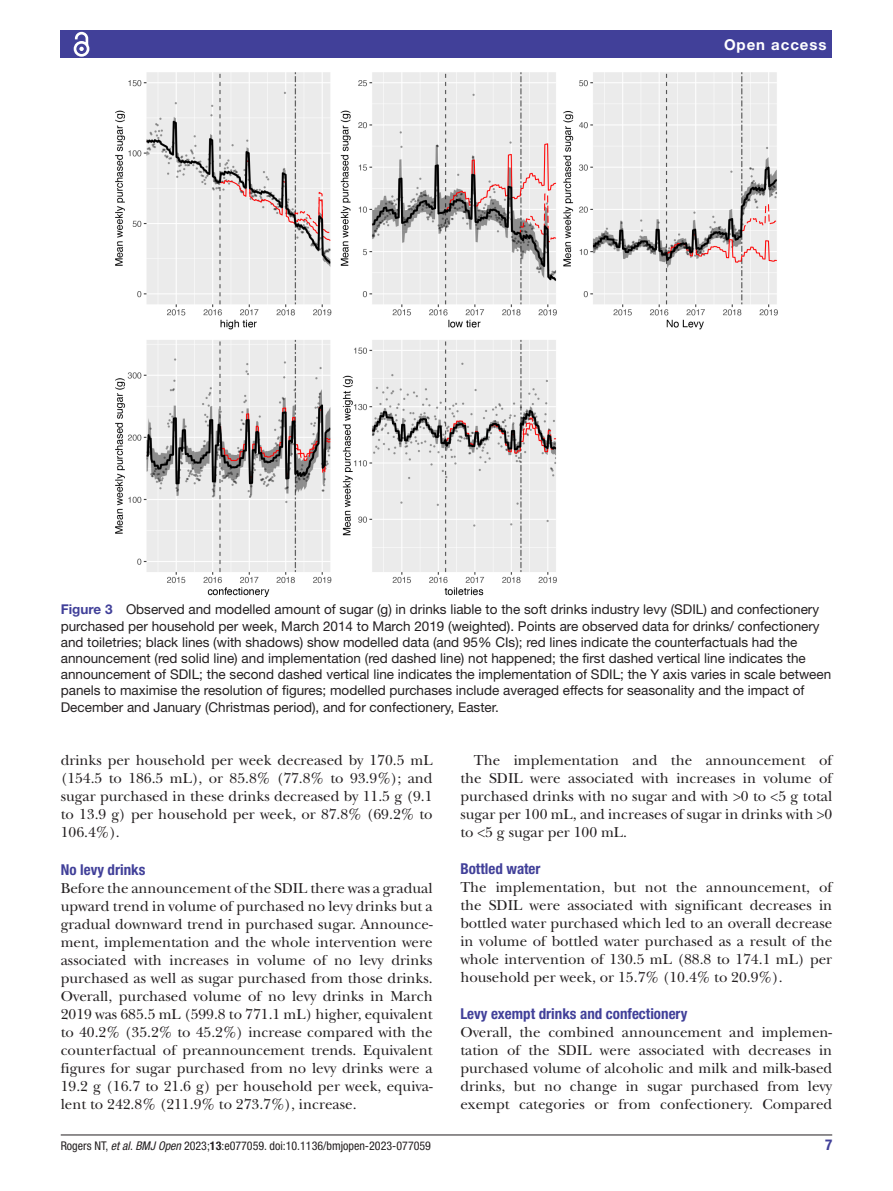
<style>
.page{position:relative;width:893px;height:1191px;background:#fff}
.page>*{position:absolute;margin:0;border:0;box-sizing:border-box;transform-origin:0 0}
.t1{font:15px/18px "New Baskerville";color:#231f20;text-align:justify}
.t2{font:700 condensed 15px "Helvetica Neue LT Std";color:#414099}
.t3{font:700 15px "Helvetica Neue LT Std";letter-spacing:.065em;color:#fff}
.t4{font:13.5px/16.2px "Helvetica Neue LT Std";color:#231f20}
.t5{font:condensed 12px "Helvetica Neue LT Std";color:#231f20}
.s1{font-weight:700;color:#414099}
.s2{font-style:italic}
.s3{font-weight:700}
</style>
<div class="page">
<hr style="left:61px;top:1134px;width:771px;height:1px;background:#231f20">
<div style="left:61px;top:31px;width:771px;height:27px;background:#414099"></div>
<svg style="left:73px;top:31px;width:17px;height:26px"></svg>
<img style="left:116px;top:73px;width:661px;height:523px">
<p class="t3" style="left:724px;top:35px;width:104px">Open access</p>
<p class="t4" style="left:61px;top:601px;width:772px"><span class="s1">Figure 3</span> Observed and modelled amount of sugar (g) in drinks liable to the soft drinks industry levy (SDIL) and confectionery purchased per household per week, March 2014 to March 2019 (weighted). Points are observed data for drinks/ confectionery and toiletries; black lines (with shadows) show modelled data (and 95% CIs); red lines indicate the counterfactuals had the announcement (red solid line) and implementation (red dashed line) not happened; the first dashed vertical line indicates the announcement of SDIL; the second dashed vertical line indicates the implementation of SDIL; the Y axis varies in scale between panels to maximise the resolution of figures; modelled purchases include averaged effects for seasonality and the impact of December and January (Christmas period), and for confectionery, Easter.</p>
<p class="t1" style="left:61px;top:751px;width:373px">drinks per household per week decreased by 170.5 mL (154.5 to 186.5 mL), or 85.8% (77.8% to 93.9%); and sugar purchased in these drinks decreased by 11.5 g (9.1 to 13.9 g) per household per week, or 87.8% (69.2% to 106.4%).</p>
<p class="t2" style="left:61px;top:861px;width:86px">No levy drinks</p>
<p class="t1" style="left:61px;top:879px;width:373px">Before the announcement of the SDIL there was a gradual upward trend in volume of purchased no levy drinks but a gradual downward trend in purchased sugar. Announce&shy;ment, implementation and the whole intervention were associated with increases in volume of no levy drinks purchased as well as sugar purchased from those drinks.<br>Overall, purchased volume of no levy drinks in March 2019 was 685.5 mL (599.8 to 771.1 mL) higher, equivalent to 40.2% (35.2% to 45.2%) increase compared with the counterfactual of preannouncement trends. Equivalent figures for sugar purchased from no levy drinks were a 19.2 g (16.7 to 21.6 g) per household per week, equiva&shy;lent to 242.8% (211.9% to 273.7%), increase.</p>
<p class="t1" style="left:460px;top:751px;width:373px;text-indent:13px">The implementation and the announcement of the SDIL were associated with increases in volume of purchased drinks with no sugar and with &gt;0 to &lt;5 g total sugar per 100 mL, and increases of sugar in drinks with &gt;0 to &lt;5 g sugar per 100 mL.</p>
<p class="t2" style="left:460px;top:859px;width:82px">Bottled water</p>
<p class="t1" style="left:460px;top:878px;width:373px">The implementation, but not the announcement, of the SDIL were associated with significant decreases in bottled water purchased which led to an overall decrease in volume of bottled water purchased as a result of the whole intervention of 130.5 mL (88.8 to 174.1 mL) per household per week, or 15.7% (10.4% to 20.9%).</p>
<p class="t2" style="left:460px;top:1005px;width:229px">Levy exempt drinks and confectionery</p>
<p class="t1" style="left:460px;top:1023px;width:373px">Overall, the combined announcement and implemen&shy;tation of the SDIL were associated with decreases in purchased volume of alcoholic and milk and milk-based drinks, but no change in sugar purchased from levy exempt categories or from confectionery. Compared</p>
<p class="t5" style="left:61px;top:1138px;width:372px">Rogers NT, <span class="s2">et al</span>. <span class="s2">BMJ Open</span> 2023;<span class="s3">13</span>:e077059. doi:10.1136/bmjopen-2023-077059</p>
<p class="t2" style="left:825px;top:1135px;width:9px">7</p>
</div>
